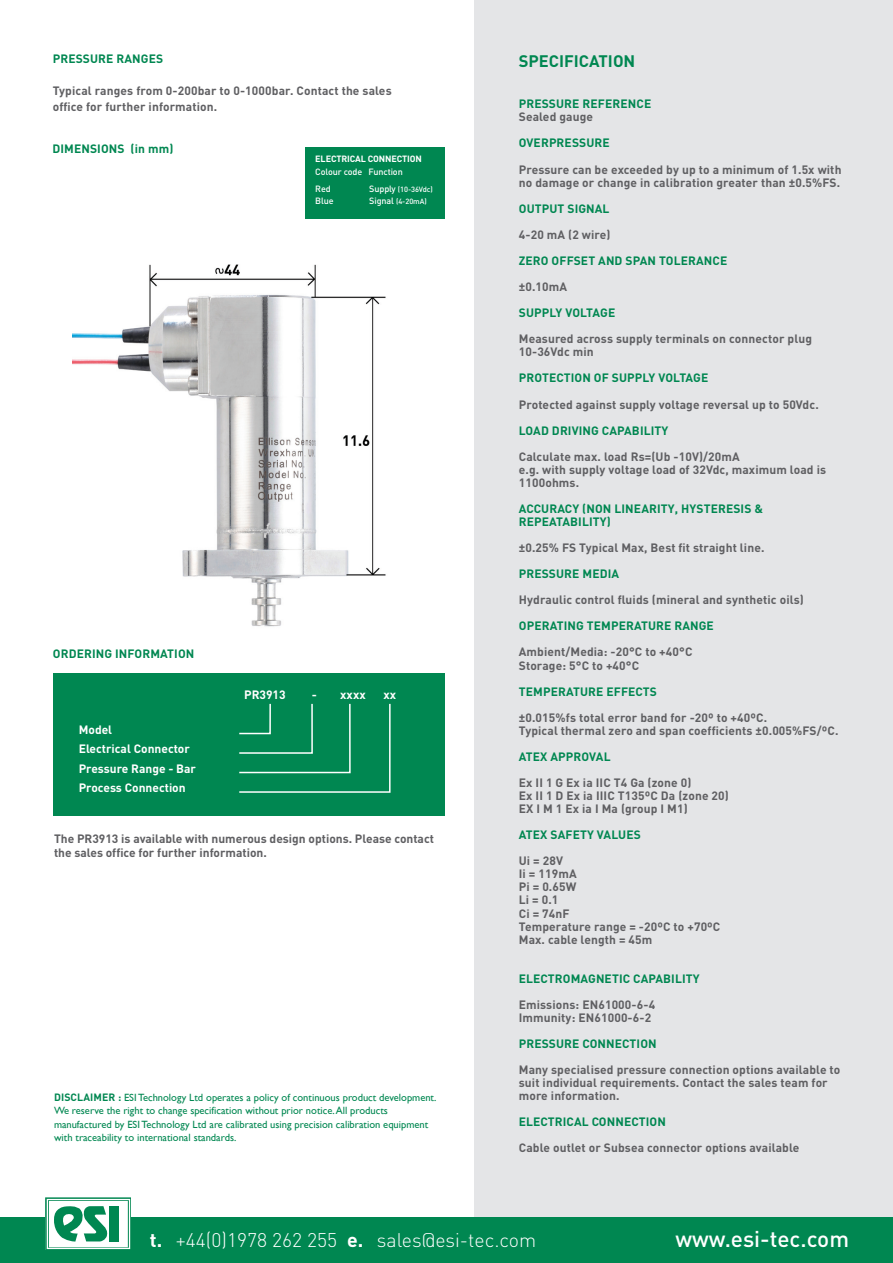
<style>
.page{position:relative;width:893px;height:1263px;background:#fff}
.page>*{position:absolute;margin:0;border:0;box-sizing:border-box;transform-origin:0 0}
.t1{font:500 22.5px "DINOT";color:#fff}
.t2{font:300 19.5px "DINOT";color:#fff}
.t3{font:700 16.5px "DINOT";color:#008751}
.t4{font:700 12px/13px "DINOT";letter-spacing:.01em;color:#5f5f62}
.t5{font:700 12px/13px "DINOT";letter-spacing:.01em;color:#008751}
.t6{font:700 12px "DINOT";color:#fff}
.t7{font:10.5px/13.5px "Gill Sans";color:#008751}
.t8{font:500 9px "DINOT";letter-spacing:-.01em;color:#fff}
.t9{font:700 9px "DINOT";letter-spacing:-.01em;color:#fff}
.t10{font:500 7.5px "DINOT";letter-spacing:-.01em;color:#fff}
.s1{font-size:9px}
.s2{font-family:"DINOT";font-weight:700}
.s3{font-weight:700}
</style>
<div class="page">
<img style="left:72px;top:264px;width:314px;height:363px">
<div style="left:474px;top:0;width:419px;height:1263px;background:#e4e5e7"></div>
<div style="left:54px;top:674px;width:391px;height:142px;background:#008751"></div>
<svg style="left:239px;top:703px;width:152px;height:90px"></svg>
<div style="left:306px;top:147px;width:139px;height:72px;background:#008751"></div>
<div style="left:0;top:1218px;width:893px;height:45px;background:#008751"></div>
<svg style="left:45px;top:1197px;width:86px;height:53px"></svg>
<p class="t5" style="left:53px;top:52px;width:112px">PRESSURE RANGES</p>
<p class="t4" style="left:53px;top:83px;width:340px">Typical ranges from 0-200bar to 0-1000bar. Contact the sales</p>
<p class="t4" style="left:53px;top:100px;width:166px">office for further information.</p>
<p class="t5" style="left:52px;top:142px;width:122px">DIMENSIONS (in mm)</p>
<p class="t9" style="left:315px;top:152px;width:108px">ELECTRICAL CONNECTION</p>
<p class="t8" style="left:315px;top:166px;width:89px">Colour code Function</p>
<p class="t8" style="left:315px;top:182px;width:17px">Red</p>
<p class="t10" style="left:369px;top:184px;width:65px"><span class="s1">Supply</span> (10-36Vdc)</p>
<p class="t8" style="left:315px;top:194px;width:20px">Blue</p>
<p class="t10" style="left:369px;top:196px;width:59px"><span class="s1">Signal</span> (4-20mA)</p>
<p class="t5" style="left:53px;top:647px;width:143px">ORDERING INFORMATION</p>
<p class="t6" style="left:79px;top:721px;width:35px">Model</p>
<p class="t6" style="left:79px;top:741px;width:113px">Electrical Connector</p>
<p class="t6" style="left:79px;top:760px;width:119px">Pressure Range - Bar</p>
<p class="t6" style="left:79px;top:780px;width:108px">Process Connection</p>
<p class="t6" style="left:244px;top:687px;width:43px">PR3913</p>
<p class="t6" style="left:312px;top:687px;width:56px">- xxxx</p>
<p class="t6" style="left:383px;top:687px;width:14px">xx</p>
<p class="t4" style="left:54px;top:832px;width:381px;line-height:13.5px">The PR3913 is available with numerous design options. Please contact the sales office for further information.</p>
<p class="t7" style="left:54px;top:1090px;width:384px"><span class="s2">DISCLAIMER :</span> ESI Technology Ltd operates a policy of continuous product development.<br>We reserve the right to change specification without prior notice. All products manufactured by ESI Technology Ltd are calibrated using precision calibration equipment with traceability to international standards.</p>
<p class="t3" style="left:519px;top:50px;width:118px">SPECIFICATION</p>
<p class="t5" style="left:519px;top:97px;width:134px">PRESSURE REFERENCE</p>
<p class="t4" style="left:519px;top:110px;width:76px">Sealed gauge</p>
<p class="t5" style="left:519px;top:136px;width:92px">OVERPRESSURE</p>
<p class="t4" style="left:519px;top:162px;width:324px">Pressure can be exceeded by up to a minimum of 1.5x with no damage or change in calibration greater than ±0.5%FS.</p>
<p class="t5" style="left:519px;top:201px;width:92px">OUTPUT SIGNAL</p>
<p class="t4" style="left:519px;top:227px;width:93px">4-20 mA (2 wire)</p>
<p class="t5" style="left:519px;top:254px;width:210px">ZERO OFFSET AND SPAN TOLERANCE</p>
<p class="t4" style="left:519px;top:280px;width:50px">±0.10mA</p>
<p class="t5" style="left:519px;top:306px;width:98px">SUPPLY VOLTAGE</p>
<p class="t4" style="left:519px;top:332px;width:295px">Measured across supply terminals on connector plug</p>
<p class="t4" style="left:519px;top:345px;width:76px">10-36Vdc min</p>
<p class="t5" style="left:519px;top:371px;width:191px">PROTECTION OF SUPPLY VOLTAGE</p>
<p class="t4" style="left:519px;top:397px;width:301px">Protected against supply voltage reversal up to 50Vdc.</p>
<p class="t5" style="left:519px;top:423px;width:151px">LOAD DRIVING CAPABILITY</p>
<p class="t4" style="left:519px;top:449px;width:222px">Calculate max. load Rs=(Ub -10V)/20mA</p>
<p class="t4" style="left:519px;top:462px;width:309px">e.g. with supply voltage load of 32Vdc, maximum load is<br>1100ohms.</p>
<p class="t5" style="left:519px;top:502px;width:246px">ACCURACY (NON LINEARITY, HYSTERESIS &amp;<br>REPEATABILITY)</p>
<p class="t4" style="left:519px;top:541px;width:247px">±0.25% FS Typical Max, Best fit straight line.</p>
<p class="t5" style="left:519px;top:567px;width:102px">PRESSURE MEDIA</p>
<p class="t4" style="left:519px;top:593px;width:287px">Hydraulic control fluids (mineral and synthetic oils)</p>
<p class="t5" style="left:519px;top:619px;width:197px">OPERATING TEMPERATURE RANGE</p>
<p class="t4" style="left:519px;top:645px;width:175px">Ambient/Media: -20°C to +40°C</p>
<p class="t4" style="left:519px;top:658px;width:122px">Storage: 5°C to +40°C</p>
<p class="t5" style="left:519px;top:684px;width:140px">TEMPERATURE EFFECTS</p>
<p class="t4" style="left:519px;top:710px;width:250px">±0.015%fs total error band for -20º to +40ºC.</p>
<p class="t4" style="left:519px;top:723px;width:321px">Typical thermal zero and span coefficients ±0.005%FS/ºC.</p>
<p class="t5" style="left:519px;top:749px;width:93px">ATEX APPROVAL</p>
<p class="t4" style="left:519px;top:776px;width:174px">Ex II 1 G Ex ia IIC T4 Ga (zone 0)</p>
<p class="t4" style="left:519px;top:789px;width:212px">Ex II 1 D Ex ia IIIC T135ºC Da (zone 20)</p>
<p class="t4" style="left:519px;top:802px;width:170px">EX I M 1 Ex ia I Ma (group I M1)</p>
<p class="t5" style="left:519px;top:828px;width:124px">ATEX SAFETY VALUES</p>
<p class="t4" style="left:519px;top:854px;width:46px">Ui = 28V</p>
<p class="t4" style="left:519px;top:867px;width:59px">Ii = 119mA</p>
<p class="t4" style="left:519px;top:880px;width:59px">Pi = 0.65W</p>
<p class="t4" style="left:519px;top:893px;width:41px">Li = 0.1</p>
<p class="t4" style="left:519px;top:906px;width:52px">Ci = 74nF</p>
<p class="t4" style="left:519px;top:919px;width:203px">Temperature range = -20ºC to +70ºC</p>
<p class="t4" style="left:519px;top:932px;width:135px">Max. cable length = 45m</p>
<p class="t5" style="left:519px;top:971px;width:182px">ELECTROMAGNETIC CAPABILITY</p>
<p class="t4" style="left:519px;top:997px;width:138px">Emissions: EN61000-6-4</p>
<p class="t4" style="left:519px;top:1010px;width:134px">Immunity: EN61000-6-2</p>
<p class="t5" style="left:519px;top:1037px;width:139px">PRESSURE CONNECTION</p>
<p class="t4" style="left:519px;top:1063px;width:323px">Many specialised pressure connection options available to suit individual requirements. Contact the sales team for more information.</p>
<p class="t5" style="left:519px;top:1115px;width:149px">ELECTRICAL CONNECTION</p>
<p class="t4" style="left:519px;top:1141px;width:282px">Cable outlet or Subsea connector options available</p>
<p class="t2" style="left:150px;top:1226px;width:388px"><span class="s3">t.</span> +44(0)1978 262 255 <span class="s3">e.</span> sales@esi-tec.com</p>
<p class="t1" style="left:675px;top:1223px;width:175px">www.esi-tec.com</p>
</div>
